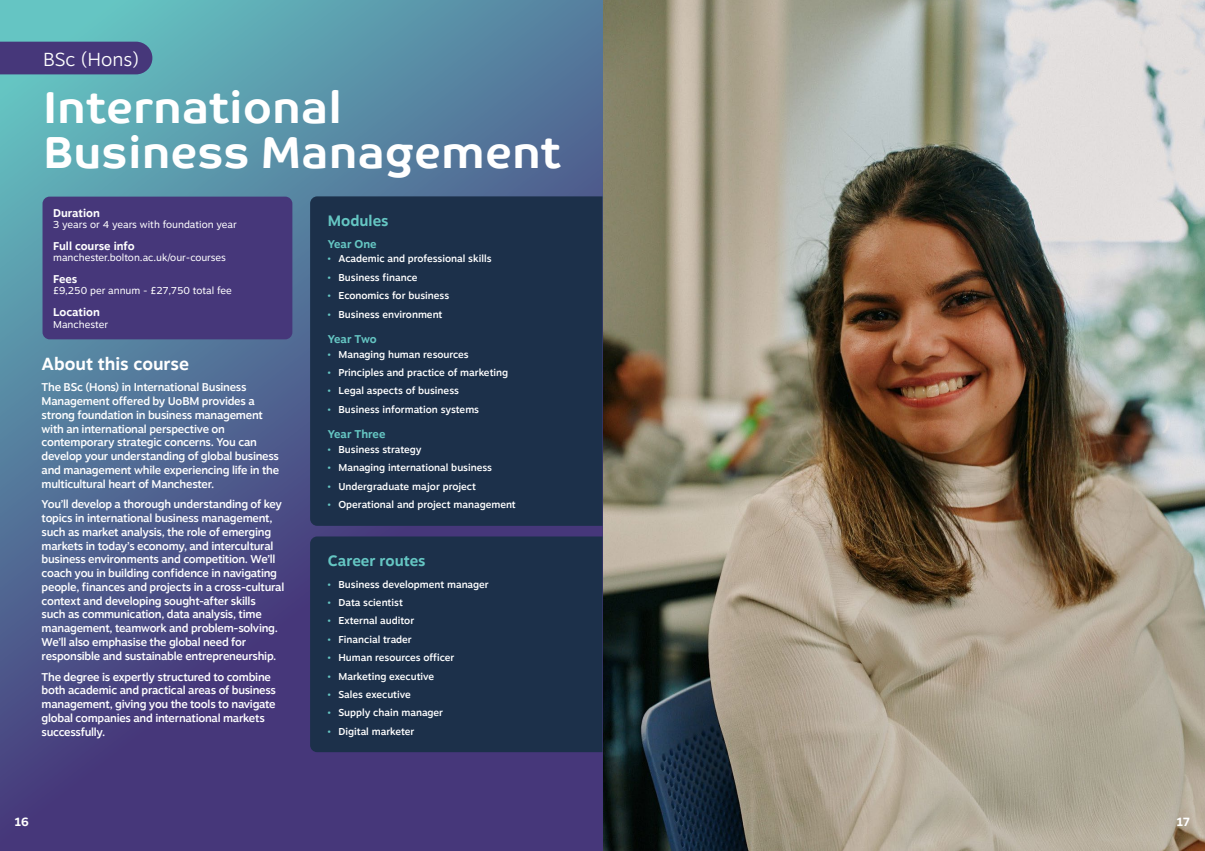
<style>
.page{position:relative;width:1205px;height:851px;background:#fff}
.page>*{position:absolute;margin:0;border:0;box-sizing:border-box;transform-origin:0 0}
.t1{font:700 47.38px/51.4px "Co Text";color:#fff}
.t2{font:700 45px/45px "Co Text";color:#fff}
.t3{font:300 18.75px "Motiva Sans";color:#fff}
.t4{font:700 17.5px "Motiva Sans";color:#fff}
.t5{font:700 15px "Motiva Sans";color:#65c6c3}
.t6{font:700 11.88px "Motiva Sans";color:#fff}
.t7{font:500 11.25px/13.8px "Motiva Sans";letter-spacing:-.02em;color:#fff}
.t8{font:700 11.25px "Motiva Sans";color:#fff}
.t9{font:700 11.25px "Motiva Sans";color:#65c6c3}
.t10{font:500 10px "Motiva Sans";color:#fff}
.t11{font:10px "Motiva Sans";color:#fff}
.s1{font-weight:900;color:#65c6c3}
</style>
<div class="page">
<img style="left:602px;top:0;width:603px;height:850px">
<svg style="left:0;top:0;width:602px;height:850px;background:#516a94"></svg>
<div style="left:0;top:42px;width:152px;height:32px;background:#46377a"></div>
<div style="left:43px;top:196px;width:249px;height:143px;background:#46377a;border-radius:7px"></div>
<div style="left:310px;top:196px;width:292px;height:329px;background:#1c304a"></div>
<div style="left:310px;top:536px;width:292px;height:216px;background:#1c304a"></div>
<h3 class="t3" style="left:43px;top:45px;width:98px">BSc (Hons)</h3>
<h2 class="t2" style="left:43px;top:85px;width:519px">International<br>Business Management</h2>
<p class="t8" style="left:53px;top:205px;width:48px">Duration</p>
<p class="t11" style="left:53px;top:217px;width:185px">3 years or 4 years with foundation year</p>
<p class="t8" style="left:53px;top:238px;width:83px">Full course info</p>
<p class="t11" style="left:53px;top:250px;width:174px">manchester.bolton.ac.uk/our-courses</p>
<p class="t8" style="left:53px;top:271px;width:26px">Fees</p>
<p class="t11" style="left:53px;top:283px;width:180px">£9,250 per annum - £27,750 total fee</p>
<p class="t8" style="left:53px;top:304px;width:48px">Location</p>
<p class="t11" style="left:53px;top:317px;width:56px">Manchester</p>
<h3 class="t5" style="left:328px;top:209px;width:62px">Modules</h3>
<p class="t9" style="left:328px;top:235px;width:50px">Year One</p>
<p class="t10" style="left:328px;top:251px;width:165px"><span class="s1">•</span> Academic and professional skills</p>
<p class="t10" style="left:328px;top:270px;width:91px"><span class="s1">•</span> Business finance</p>
<p class="t10" style="left:328px;top:288px;width:123px"><span class="s1">•</span> Economics for business</p>
<p class="t10" style="left:328px;top:306px;width:116px"><span class="s1">•</span> Business environment</p>
<p class="t9" style="left:328px;top:330px;width:50px">Year Two</p>
<p class="t10" style="left:328px;top:347px;width:142px"><span class="s1">•</span> Managing human resources</p>
<p class="t10" style="left:328px;top:365px;width:182px"><span class="s1">•</span> Principles and practice of marketing</p>
<p class="t10" style="left:328px;top:383px;width:133px"><span class="s1">•</span> Legal aspects of business</p>
<p class="t10" style="left:328px;top:402px;width:153px"><span class="s1">•</span> Business information systems</p>
<p class="t9" style="left:328px;top:426px;width:59px">Year Three</p>
<p class="t10" style="left:328px;top:442px;width:95px"><span class="s1">•</span> Business strategy</p>
<p class="t10" style="left:328px;top:460px;width:166px"><span class="s1">•</span> Managing international business</p>
<p class="t10" style="left:328px;top:479px;width:150px"><span class="s1">•</span> Undergraduate major project</p>
<p class="t10" style="left:328px;top:497px;width:190px"><span class="s1">•</span> Operational and project management</p>
<h1 class="t1" style="left:156px;top:330px;width:318px">International<br>Business<br>Management</h1>
<h3 class="t4" style="left:42px;top:351px;width:149px">About this course</h3>
<p class="t7" style="left:42px;top:380px;width:239px">The BSc (Hons) in International Business Management offered by UoBM provides a strong foundation in business management with an international perspective on contemporary strategic concerns. You can develop your understanding of global business and management while experiencing life in the multicultural heart of Manchester.</p>
<p class="t7" style="left:42px;top:497px;width:244px">You’ll develop a thorough understanding of key topics in international business management, such as market analysis, the role of emerging markets in today’s economy, and intercultural business environments and competition. We’ll coach you in building confidence in navigating people, finances and projects in a cross-cultural context and developing sought-after skills<br>such as communication, data analysis, time management, teamwork and problem-solving.<br>We’ll also emphasise the global need for responsible and sustainable entrepreneurship.</p>
<p class="t7" style="left:42px;top:669px;width:236px">The degree is expertly structured to combine both academic and practical areas of business management, giving you the tools to navigate global companies and international markets successfully.</p>
<h3 class="t5" style="left:328px;top:549px;width:99px">Career routes</h3>
<p class="t10" style="left:328px;top:576px;width:162px"><span class="s1">•</span> Business development manager</p>
<p class="t10" style="left:328px;top:595px;width:77px"><span class="s1">•</span> Data scientist</p>
<p class="t10" style="left:328px;top:613px;width:88px"><span class="s1">•</span> External auditor</p>
<p class="t10" style="left:328px;top:631px;width:86px"><span class="s1">•</span> Financial trader</p>
<p class="t10" style="left:328px;top:650px;width:128px"><span class="s1">•</span> Human resources officer</p>
<p class="t10" style="left:328px;top:668px;width:108px"><span class="s1">•</span> Marketing executive</p>
<p class="t10" style="left:328px;top:686px;width:85px"><span class="s1">•</span> Sales executive</p>
<p class="t10" style="left:328px;top:705px;width:117px"><span class="s1">•</span> Supply chain manager</p>
<p class="t10" style="left:328px;top:723px;width:88px"><span class="s1">•</span> Digital marketer</p>
<p class="t6" style="left:15px;top:813px;width:16px">16</p>
<p class="t6" style="left:1176px;top:813px;width:15px">17</p>
</div>
